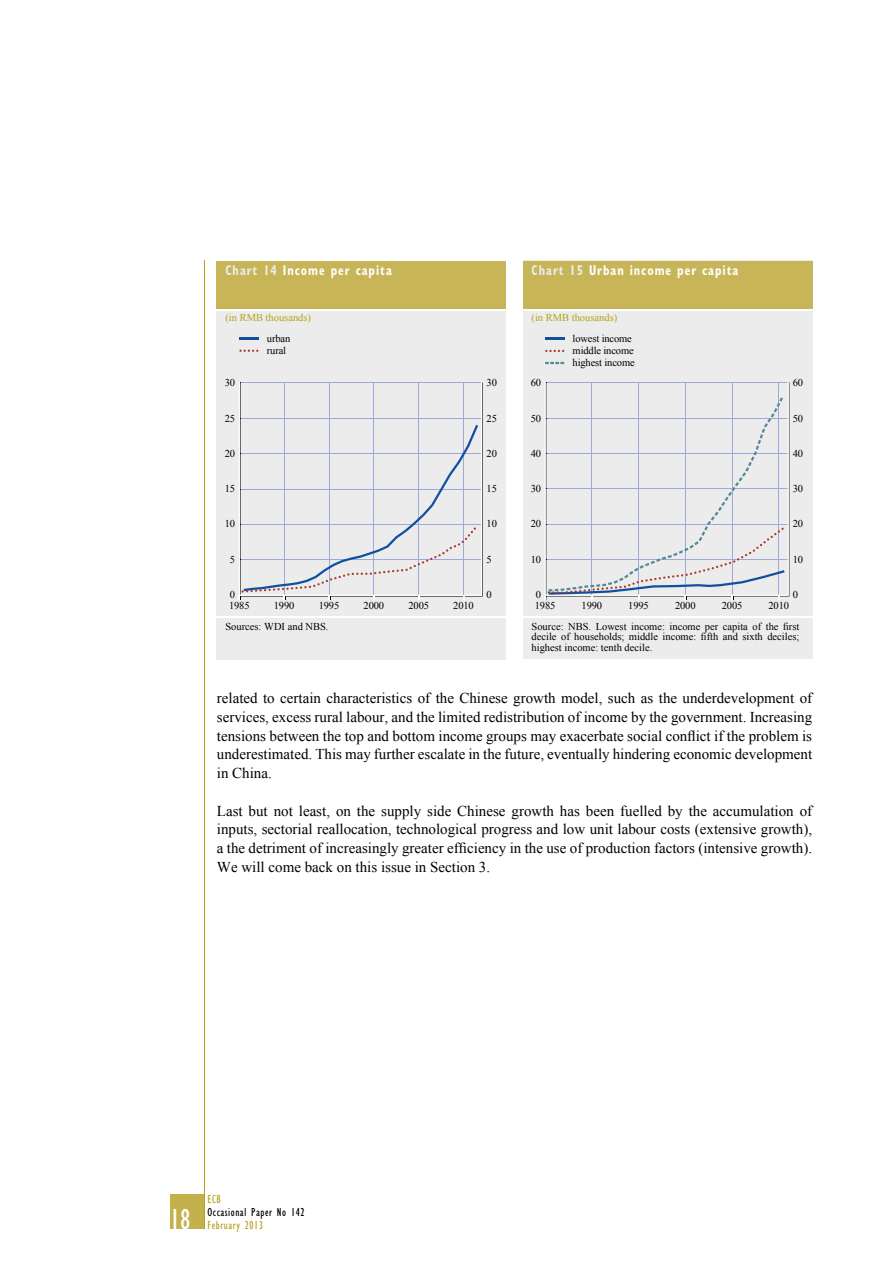
<style>
.page{position:relative;width:893px;height:1263px;background:#fff}
.page>*{position:absolute;margin:0;border:0;box-sizing:border-box;transform-origin:0 0}
.t1{font:condensed 30px "Gill Sans Myriad";color:#fff;scale:.95 1}
.t2{font:15px/18.8px "Times New Roman WGL";color:#000;text-align:justify}
.t3{font:700 condensed 14.25px "Gill Sans Myriad";letter-spacing:.08em;color:#fff;scale:.85 1}
.t4{font:condensed 12px "Gill Sans Myriad";letter-spacing:.05em;color:#000;scale:.95 1}
.t5{font:condensed 12px "Gill Sans Myriad";letter-spacing:.05em;color:#b6a11b;scale:.95 1}
.t6{font:10.5px/12.1px "Times New Roman WGL";letter-spacing:-.015em;color:#000}
.t7{font:10.5px "Times New Roman WGL";color:#b6a11b}
.s1{color:#ececec}
</style>
<div class="page">
<div style="left:170px;top:1195px;width:34px;height:34px;background:#c4b14c"></div>
<hr style="left:204px;top:261px;width:1px;height:968px;background:#b6a11b">
<div style="left:217px;top:261px;width:289px;height:398px;background:#ececec"></div>
<div style="left:217px;top:261px;width:289px;height:49px;background:#c7b557"></div>
<hr style="left:217px;top:309px;width:289px;height:1px;background:#fff">
<hr style="left:217px;top:616px;width:289px;height:1px;background:#fff">
<svg style="left:239px;top:382px;width:243px;height:214px"></svg>
<svg style="left:239px;top:425px;width:239px;height:175px"></svg>
<hr style="left:239px;top:337px;width:19px;height:3px;background:#114fa0">
<svg style="left:239px;top:350px;width:19px;height:2px"></svg>
<div style="left:523px;top:261px;width:289px;height:398px;background:#ececec"></div>
<div style="left:523px;top:261px;width:289px;height:49px;background:#c7b557"></div>
<hr style="left:523px;top:309px;width:289px;height:1px;background:#fff">
<hr style="left:523px;top:616px;width:289px;height:1px;background:#fff">
<svg style="left:545px;top:382px;width:244px;height:214px"></svg>
<svg style="left:544px;top:524px;width:241px;height:76px"></svg>
<svg style="left:545px;top:338px;width:19px;height:2px"></svg>
<svg style="left:545px;top:362px;width:19px;height:2px"></svg>
<svg style="left:545px;top:350px;width:19px;height:2px"></svg>
<p class="t3" style="left:225px;top:261px;width:197px"><span class="s1">Chart 14</span> Income per capita</p>
<p class="t7" style="left:225px;top:310px;width:87px">(in RMB thousands)</p>
<p class="t3" style="left:531px;top:261px;width:245px"><span class="s1">Chart 15</span> Urban income per capita</p>
<p class="t7" style="left:531px;top:310px;width:87px">(in RMB thousands)</p>
<p class="t6" style="left:267px;top:332px;width:25px">urban rural</p>
<p class="t6" style="left:573px;top:332px;width:64px">lowest income middle income highest income</p>
<p class="t6" style="left:225px;top:376px;width:12px">30</p>
<p class="t6" style="left:487px;top:376px;width:12px">30</p>
<p class="t6" style="left:531px;top:376px;width:12px">60</p>
<p class="t6" style="left:793px;top:376px;width:12px">60</p>
<p class="t6" style="left:225px;top:412px;width:12px">25</p>
<p class="t6" style="left:487px;top:412px;width:12px">25</p>
<p class="t6" style="left:531px;top:412px;width:12px">50</p>
<p class="t6" style="left:793px;top:412px;width:12px">50</p>
<p class="t6" style="left:225px;top:447px;width:12px">20</p>
<p class="t6" style="left:487px;top:447px;width:12px">20</p>
<p class="t6" style="left:531px;top:447px;width:12px">40</p>
<p class="t6" style="left:793px;top:447px;width:12px">40</p>
<p class="t6" style="left:225px;top:482px;width:12px">15</p>
<p class="t6" style="left:487px;top:482px;width:12px">15</p>
<p class="t6" style="left:531px;top:482px;width:12px">30</p>
<p class="t6" style="left:793px;top:482px;width:12px">30</p>
<p class="t6" style="left:225px;top:518px;width:12px">10</p>
<p class="t6" style="left:487px;top:518px;width:12px">10</p>
<p class="t6" style="left:531px;top:518px;width:12px">20</p>
<p class="t6" style="left:793px;top:518px;width:12px">20</p>
<p class="t6" style="left:230px;top:553px;width:7px">5</p>
<p class="t6" style="left:487px;top:553px;width:7px">5</p>
<p class="t6" style="left:531px;top:553px;width:12px">10</p>
<p class="t6" style="left:793px;top:553px;width:12px">10</p>
<p class="t6" style="left:230px;top:588px;width:7px">0</p>
<p class="t6" style="left:487px;top:588px;width:7px">0</p>
<p class="t6" style="left:536px;top:588px;width:7px">0</p>
<p class="t6" style="left:793px;top:588px;width:7px">0</p>
<p class="t6" style="left:229px;top:599px;width:22px">1985</p>
<p class="t6" style="left:274px;top:599px;width:22px">1990</p>
<p class="t6" style="left:319px;top:599px;width:22px">1995</p>
<p class="t6" style="left:364px;top:599px;width:22px">2000</p>
<p class="t6" style="left:408px;top:599px;width:22px">2005</p>
<p class="t6" style="left:453px;top:599px;width:22px">2010</p>
<p class="t6" style="left:535px;top:599px;width:22px">1985</p>
<p class="t6" style="left:582px;top:599px;width:22px">1990</p>
<p class="t6" style="left:628px;top:599px;width:22px">1995</p>
<p class="t6" style="left:675px;top:599px;width:22px">2000</p>
<p class="t6" style="left:722px;top:599px;width:22px">2005</p>
<p class="t6" style="left:768px;top:599px;width:22px">2010</p>
<p class="t6" style="left:225px;top:620px;width:105px">Sources: WDI and NBS.</p>
<p class="t6" style="left:531px;top:621px;width:269px;line-height:10.5px;text-align:justify">Source: NBS. Lowest income: income per capita of the first decile of households; middle income: fifth and sixth deciles; highest income: tenth decile.</p>
<p class="t2" style="left:217px;top:688px;width:597px">related to certain characteristics of the Chinese growth model, such as the underdevelopment of services, excess rural labour, and the limited redistribution of income by the government. Increasing tensions between the top and bottom income groups may exacerbate social conflict if the problem is underestimated. This may further escalate in the future, eventually hindering economic development in China.</p>
<p class="t2" style="left:217px;top:801px;width:597px">Last but not least, on the supply side Chinese growth has been fuelled by the accumulation of inputs, sectorial reallocation, technological progress and low unit labour costs (extensive growth), a the detriment of increasingly greater efficiency in the use of production factors (intensive growth).<br>We will come back on this issue in Section 3.</p>
<h1 class="t1" style="left:170px;top:1201px;width:23px">18</h1>
<p class="t5" style="left:207px;top:1192px;width:16px">ECB</p>
<p class="t4" style="left:207px;top:1205px;width:104px">Occasional Paper No 142</p>
<p class="t5" style="left:207px;top:1218px;width:60px">February 2013</p>
</div>
